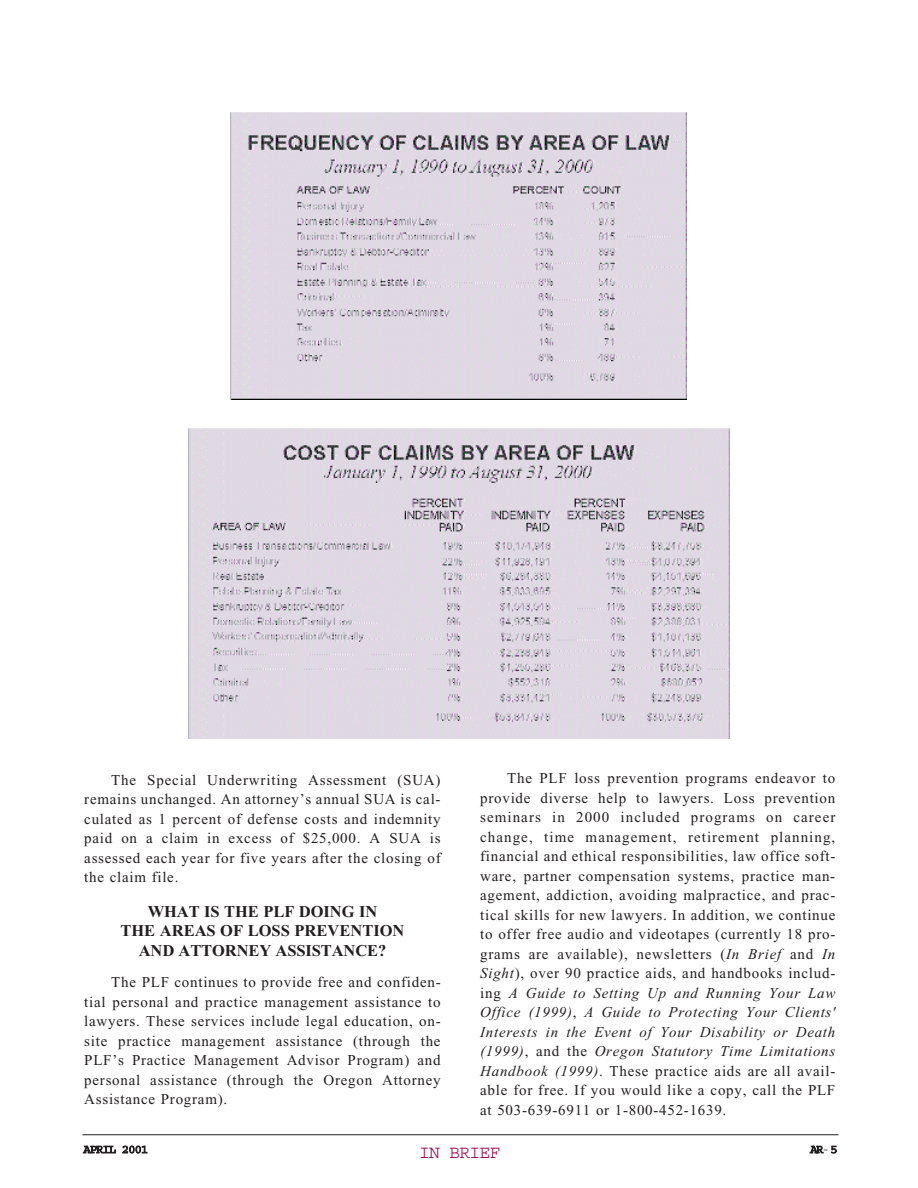
<style>
.page{position:relative;width:918px;height:1188px;background:#fff}
.page>*{position:absolute;margin:0;border:0;box-sizing:border-box;transform-origin:0 0}
.t1{font:18px "Courier";letter-spacing:-.045em;color:#99145e}
.t2{font:700 16.5px/19.5px "Times New Roman";letter-spacing:-.005em;color:#231f20;text-align:center}
.t3{font:15px/19.5px "Times New Roman";letter-spacing:.05em;color:#231f20;text-align:justify}
.t4{font:12px "Courier";letter-spacing:-.07em;color:#231f20}
.s1{font-style:italic}
</style>
<div class="page">
<hr style="left:82px;top:1134px;width:756px;height:1px;background:#231f20">
<img style="left:189px;top:429px;width:540px;height:309px">
<img style="left:231px;top:112px;width:456px;height:287px">
<p class="t3" style="left:84px;top:771px;width:358px;text-indent:27px">The Special Underwriting Assessment (SUA) remains unchanged. An attorney’s annual SUA is cal&shy;culated as 1 percent of defense costs and indemnity paid on a claim in excess of $25,000. A SUA is assessed each year for five years after the closing of the claim file.</p>
<p class="t2" style="left:120px;top:903px;width:286px">WHAT IS THE PLF DOING IN<br>THE AREAS OF LOSS PREVENTION<br>AND ATTORNEY ASSISTANCE?</p>
<p class="t3" style="left:84px;top:974px;width:358px;text-indent:27px">The PLF continues to provide free and confiden&shy;tial personal and practice management assistance to lawyers. These services include legal education, on&shy;site practice management assistance (through the PLF’s Practice Management Advisor Program) and personal assistance (through the Oregon Attorney Assistance Program).</p>
<p class="t3" style="left:480px;top:770px;width:357px;text-indent:27px">The PLF loss prevention programs endeavor to provide diverse help to lawyers. Loss prevention seminars in 2000 included programs on career change, time management, retirement planning, financial and ethical responsibilities, law office soft&shy;ware, partner compensation systems, practice man&shy;agement, addiction, avoiding malpractice, and prac&shy;tical skills for new lawyers. In addition, we continue to offer free audio and videotapes (currently 18 pro&shy;grams are available), newsletters (<span class="s1">In Brief</span> and <span class="s1">In Sight</span>), over 90 practice aids, and handbooks includ&shy;ing <span class="s1">A Guide to Setting Up and Running Your Law Office (1999)</span>, <span class="s1">A Guide to Protecting Your Clients' Interests in the Event of Your Disability or Death (1999)</span>, and the <span class="s1">Oregon Statutory Time Limitations Handbook (1999)</span>. These practice aids are all avail&shy;able for free. If you would like a copy, call the PLF at 503-639-6911 or 1-800-452-1639.</p>
<p class="t4" style="left:83px;top:1145px;width:66px">APRIL 2001</p>
<p class="t1" style="left:419px;top:1146px;width:83px">IN BRIEF</p>
<p class="t4" style="left:810px;top:1145px;width:29px">AR- 5</p>
</div>
